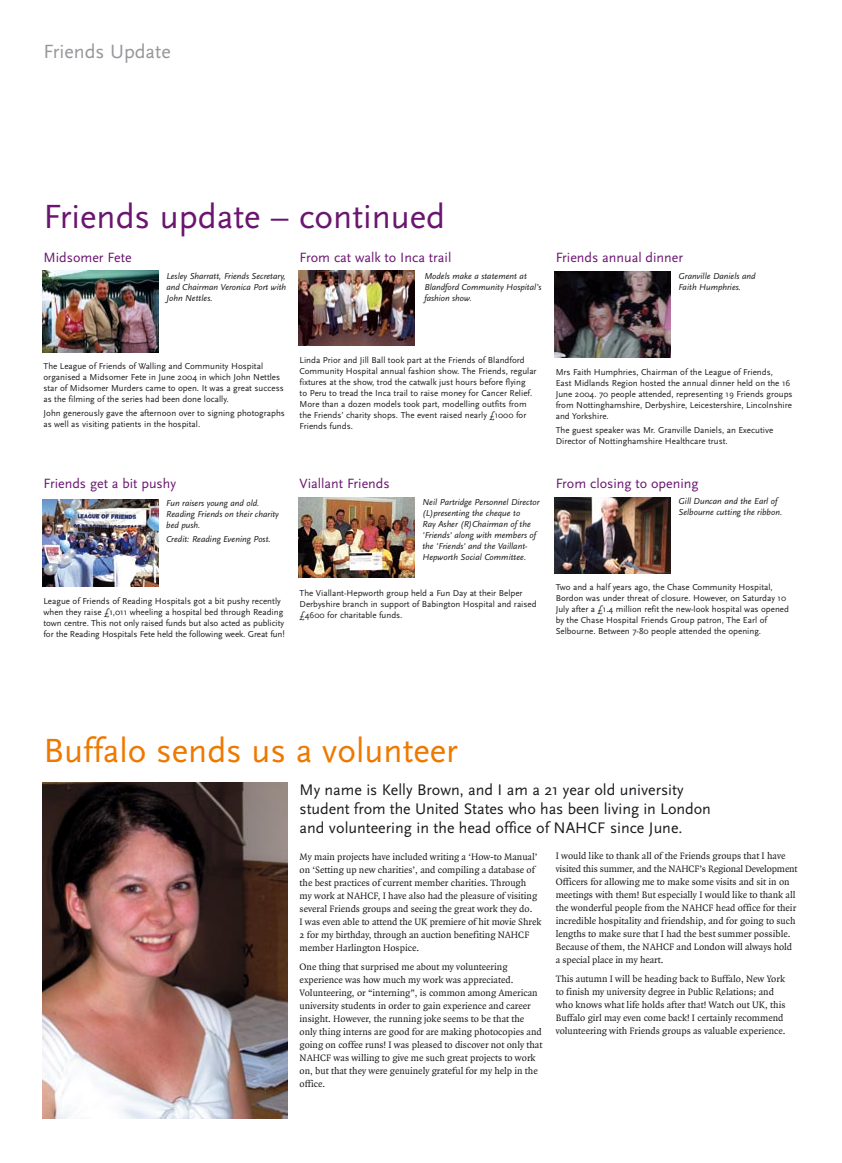
<style>
.page{position:relative;width:842px;height:1163px;background:#fff}
.page>*{position:absolute;margin:0;border:0;box-sizing:border-box;transform-origin:0 0}
.t1{font:35px "Scala Sans";color:#ee7900}
.FC_body_10{font:35px "Scala Sans";color:#6a1570}
.Scala_10{font:20px "Scala Sans";color:#97979b}
.Scala_reg_16pt_leading_19pt_space_after_{font:16px/19px "Scala Sans";color:#1b1b1f}
.t2{font:14px "Scala Sans";color:#6a1570}
.Quadraat_10pt_black_13pt_leading_space_a{font:10px/13px "Quadraat";color:#1b1b1f}
.Scala_9pt_reg_11pt_leading_space_after_1{font:9px/11px "Scala Sans";color:#1b1b1f}
.Scala_9pt_ital_11pt_leading_space_after_{font:italic 9px/11px "Scala Sans";color:#1b1b1f}
</style>
<div class="page">
<img style="left:43px;top:271px;width:116px;height:81px">
<img style="left:299px;top:270px;width:116px;height:75px">
<img style="left:555px;top:271px;width:116px;height:86px">
<img style="left:43px;top:782px;width:244px;height:336px">
<img style="left:555px;top:497px;width:116px;height:76px">
<img style="left:299px;top:497px;width:116px;height:80px">
<img style="left:43px;top:499px;width:116px;height:87px">
<p class="Scala_10" style="left:44px;top:41px;width:129px">Friends Update</p>
<p class="FC_body_10" style="left:44px;top:198px;width:403px">Friends update – continued</p>
<p class="t2" style="left:44px;top:249px;width:90px">Midsomer Fete</p>
<p class="Scala_9pt_ital_11pt_leading_space_after_" style="left:166px;top:270px;width:121px;text-align:justify">Lesley Sharratt, Friends Secretary, and Chairman Veronica Port with John Nettles.</p>
<p class="t2" style="left:300px;top:249px;width:153px">From cat walk to Inca trail</p>
<p class="Scala_9pt_ital_11pt_leading_space_after_" style="left:424px;top:270px;width:119px">Models make a statement at<br>Blandford Community Hospital’s fashion show.</p>
<p class="t2" style="left:556px;top:249px;width:129px">Friends annual dinner</p>
<p class="Scala_9pt_ital_11pt_leading_space_after_" style="left:678px;top:270px;width:78px">Granville Daniels and<br>Faith Humphries.</p>
<p class="Scala_9pt_reg_11pt_leading_space_after_1" style="left:44px;top:361px;width:242px">The League of Friends of Walling and Community Hospital organised a Midsomer Fete in June 2004 in which John Nettles star of Midsomer Murders came to open. It was a great success as the filming of the series had been done locally.</p>
<p class="Scala_9pt_reg_11pt_leading_space_after_1" style="left:44px;top:407px;width:243px">John generously gave the afternoon over to signing photographs as well as visiting patients in the hospital.</p>
<p class="Scala_9pt_reg_11pt_leading_space_after_1" style="left:300px;top:355px;width:239px">Linda Prior and Jill Ball took part at the Friends of Blandford Community Hospital annual fashion show. The Friends, regular fixtures at the show, trod the catwalk just hours before flying<br>to Peru to tread the Inca trail to raise money for Cancer Relief.<br>More than a dozen models took part, modelling outfits from the Friends’ charity shops. The event raised nearly £1000 for Friends funds.</p>
<p class="t2" style="left:44px;top:475px;width:134px">Friends get a bit pushy</p>
<p class="Scala_9pt_ital_11pt_leading_space_after_" style="left:166px;top:498px;width:114px">Fun raisers young and old.<br>Reading Friends on their charity bed push.</p>
<p class="Scala_9pt_ital_11pt_leading_space_after_" style="left:166px;top:534px;width:106px">Credit: Reading Evening Post.</p>
<p class="Scala_9pt_reg_11pt_leading_space_after_1" style="left:44px;top:595px;width:243px">League of Friends of Reading Hospitals got a bit pushy recently when they raise £1,011 wheeling a hospital bed through Reading town centre. This not only raised funds but also acted as publicity for the Reading Hospitals Fete held the following week. Great fun!</p>
<p class="t2" style="left:300px;top:475px;width:92px">Viallant Friends</p>
<p class="Scala_9pt_ital_11pt_leading_space_after_" style="left:422px;top:497px;width:119px">Neil Partridge Personnel Director (L)presenting the cheque to<br>Ray Asher (R)Chairman of the 'Friends' along with members of the 'Friends' and the Vaillant-<br>Hepworth Social Committee.</p>
<p class="Scala_9pt_reg_11pt_leading_space_after_1" style="left:300px;top:587px;width:238px">The Viallant-Hepworth group held a Fun Day at their Belper<br>Derbyshire branch in support of Babington Hospital and raised £4600 for charitable funds.</p>
<p class="Scala_9pt_reg_11pt_leading_space_after_1" style="left:556px;top:367px;width:238px">Mrs Faith Humphries, Chairman of the League of Friends,<br>East Midlands Region hosted the annual dinner held on the 16<br>June 2004. 70 people attended, representing 19 Friends groups from Nottinghamshire, Derbyshire, Leicestershire, Lincolnshire and Yorkshire.</p>
<p class="Scala_9pt_reg_11pt_leading_space_after_1" style="left:556px;top:425px;width:219px">The guest speaker was Mr. Granville Daniels, an Executive<br>Director of Nottinghamshire Healthcare trust.</p>
<p class="t2" style="left:556px;top:475px;width:144px">From closing to opening</p>
<p class="Scala_9pt_ital_11pt_leading_space_after_" style="left:678px;top:495px;width:105px">Gill Duncan and the Earl of<br>Selbourne cutting the ribbon.</p>
<p class="Scala_9pt_reg_11pt_leading_space_after_1" style="left:556px;top:581px;width:235px">Two and a half years ago, the Chase Community Hospital, Bordon was under threat of closure. However, on Saturday 10<br>July after a £1.4 million refit the new-look hospital was opened by the Chase Hospital Friends Group patron, The Earl of Selbourne. Between 7-80 people attended the opening.</p>
<p class="t1" style="left:44px;top:731px;width:416px">Buffalo sends us a volunteer</p>
<p class="Scala_reg_16pt_leading_19pt_space_after_" style="left:300px;top:780px;width:413px">My name is Kelly Brown, and I am a 21 year old university student from the United States who has been living in London and volunteering in the head office of NAHCF since June.</p>
<p class="Quadraat_10pt_black_13pt_leading_space_a" style="left:556px;top:849px;width:243px">I would like to thank all of the Friends groups that I have visited this summer, and the NAHCF’s Regional Development Officers for allowing me to make some visits and sit in on meetings with them! But especially I would like to thank all the wonderful people from the NAHCF head office for their incredible hospitality and friendship, and for going to such lengths to make sure that I had the best summer possible.<br>Because of them, the NAHCF and London will always hold a special place in my heart.</p>
<p class="Quadraat_10pt_black_13pt_leading_space_a" style="left:556px;top:971px;width:231px">This autumn I will be heading back to Buffalo, New York to finish my university degree in Public Relations; and who knows what life holds after that! Watch out UK, this Buffalo girl may even come back! I certainly recommend volunteering with Friends groups as valuable experience.</p>
<p class="Quadraat_10pt_black_13pt_leading_space_a" style="left:300px;top:850px;width:243px">My main projects have included writing a ‘How-to Manual’ on ‘Setting up new charities’, and compiling a database of the best practices of current member charities. Through<br>my work at NAHCF, I have also had the pleasure of visiting several Friends groups and seeing the great work they do.<br>I was even able to attend the UK premiere of hit movie Shrek 2 for my birthday, through an auction benefiting NAHCF member Harlington Hospice.</p>
<p class="Quadraat_10pt_black_13pt_leading_space_a" style="left:300px;top:959px;width:244px">One thing that surprised me about my volunteering experience was how much my work was appreciated.<br>Volunteering, or “interning”, is common among American university students in order to gain experience and career insight. However, the running joke seems to be that the only thing interns are good for are making photocopies and going on coffee runs! I was pleased to discover not only that NAHCF was willing to give me such great projects to work on, but that they were genuinely grateful for my help in the office.</p>
</div>
